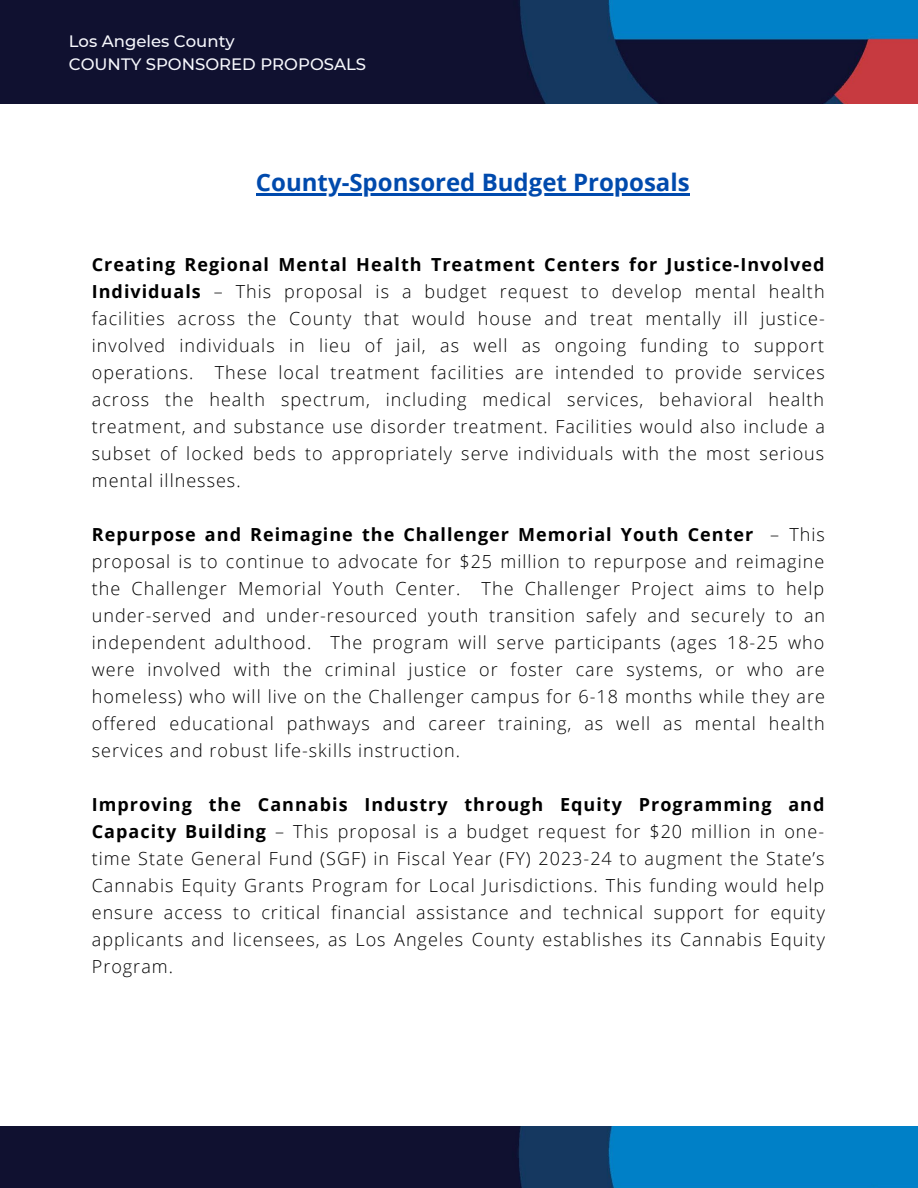
<style>
.page{position:relative;width:918px;height:1188px;background:#fff}
.page>*{position:absolute;margin:0;border:0;box-sizing:border-box;transform-origin:0 0}
.t1{font:700 24px "Open Sans";color:#004aad}
.t2{font:300 18px/27px "Open Sans";letter-spacing:.055em;color:#000;text-align:justify}
.t3{font:500 16.5px/22.5px "Montserrat";color:#f7f8fd}
.s1{font-weight:700}
</style>
<div class="page">
<img style="left:0;top:0;width:917px;height:104px">
<img style="left:0;top:1127px;width:918px;height:61px">
<hr style="left:256px;top:194px;width:434px;height:2px;background:#004aad">
<p class="t3" style="left:69px;top:30px;width:299px">Los Angeles County<br>COUNTY SPONSORED PROPOSALS</p>
<h1 class="t1" style="left:256px;top:166px;width:435px">County-Sponsored Budget Proposals</h1>
<p class="t2" style="left:92px;top:251px;width:735px"><span class="s1">Creating Regional Mental Health Treatment Centers for Justice-Involved Individuals</span> – This proposal is a budget request to develop mental health facilities across the County that would house and treat mentally ill justice&shy;involved individuals in lieu of jail, as well as ongoing funding to support operations. These local treatment facilities are intended to provide services across the health spectrum, including medical services, behavioral health treatment, and substance use disorder treatment. Facilities would also include a subset of locked beds to appropriately serve individuals with the most serious mental illnesses.</p>
<p class="t2" style="left:92px;top:521px;width:735px"><span class="s1">Repurpose and Reimagine the Challenger Memorial Youth Center</span> – This proposal is to continue to advocate for $25 million to repurpose and reimagine the Challenger Memorial Youth Center. The Challenger Project aims to help under-served and under-resourced youth transition safely and securely to an independent adulthood. The program will serve participants (ages 18-25 who were involved with the criminal justice or foster care systems, or who are homeless) who will live on the Challenger campus for 6-18 months while they are offered educational pathways and career training, as well as mental health services and robust life-skills instruction.</p>
<p class="t2" style="left:92px;top:791px;width:735px"><span class="s1">Improving the Cannabis Industry through Equity Programming and Capacity Building</span> – This proposal is a budget request for $20 million in one&shy;time State General Fund (SGF) in Fiscal Year (FY) 2023-24 to augment the State’s Cannabis Equity Grants Program for Local Jurisdictions. This funding would help ensure access to critical financial assistance and technical support for equity applicants and licensees, as Los Angeles County establishes its Cannabis Equity Program.</p>
</div>
